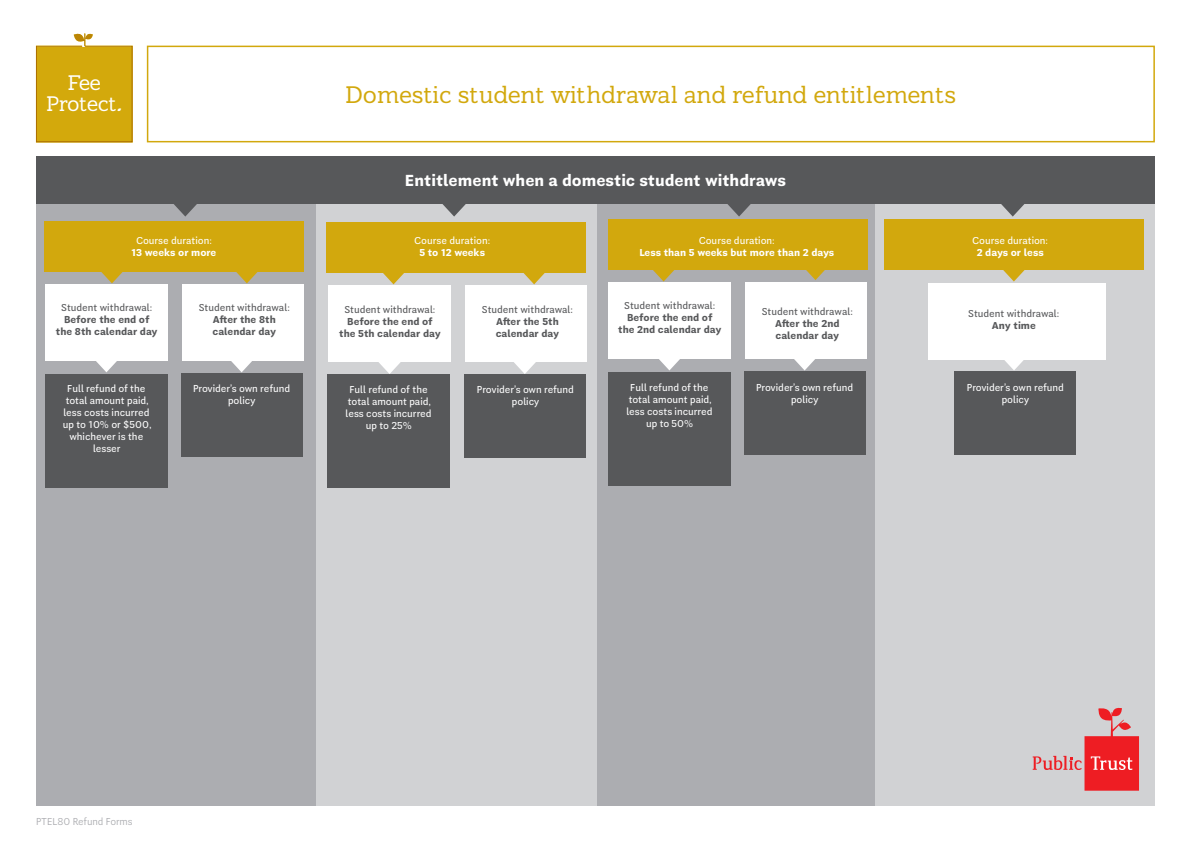
<style>
.page{position:relative;width:1191px;height:842px;background:#fff}
.page>*{position:absolute;margin:0;border:0;box-sizing:border-box;transform-origin:0 0}
.t1{font:24px "Trust";color:#d2a80d}
.t2{font:21.1px/21.1px "Trust";letter-spacing:-.015em;color:#fff;text-align:center}
.t3{font:700 16px "Guanabara Sans";color:#fff}
.t4{font:10px/12px "Guanabara Sans";color:#fff;text-align:center}
.t5{font:700 10px/12px "Guanabara Sans";color:#57585a;text-align:center}
.t6{font:700 10px "Guanabara Sans";letter-spacing:-.005em;color:#fff}
.t7{font:10px/12px "Guanabara Sans";color:#57585a;text-align:center}
.Paragraph_Style_1{font:300 10px "Guanabara Sans";color:#a8a9ad}
.s1{font-weight:400}
.s2{font-weight:700}
</style>
<div class="page">
<div style="left:595px;top:194px;width:280px;height:612px;background:#acadb1"></div>
<div style="left:875px;top:202px;width:280px;height:604px;background:#d1d2d4"></div>
<div style="left:316px;top:194px;width:280px;height:612px;background:#d1d2d4"></div>
<div style="left:36px;top:194px;width:280px;height:612px;background:#acadb1"></div>
<div style="left:181px;top:374px;width:121px;height:83px;background:#57585a"></div>
<div style="left:36px;top:156px;width:1118px;height:48px;background:#57585a"></div>
<div style="left:45px;top:222px;width:259px;height:50px;background:#d2a80d"></div>
<div style="left:45px;top:284px;width:123px;height:76px;background:#fff"></div>
<div style="left:45px;top:374px;width:122px;height:113px;background:#57585a"></div>
<div style="left:182px;top:284px;width:122px;height:76px;background:#fff"></div>
<svg style="left:1032px;top:707px;width:107px;height:84px"></svg>
<svg style="left:101px;top:272px;width:22px;height:11px"></svg>
<svg style="left:174px;top:204px;width:23px;height:13px"></svg>
<svg style="left:727px;top:204px;width:24px;height:13px"></svg>
<svg style="left:230px;top:360px;width:23px;height:12px"></svg>
<svg style="left:95px;top:360px;width:23px;height:12px"></svg>
<svg style="left:36px;top:33px;width:97px;height:110px;background:#d6b025"></svg>
<div style="left:147px;top:46px;width:1007px;height:96px;border:2px solid #d2a80d"></div>
<div style="left:326px;top:223px;width:260px;height:50px;background:#d2a80d"></div>
<svg style="left:236px;top:272px;width:22px;height:11px"></svg>
<div style="left:328px;top:286px;width:123px;height:76px;background:#fff"></div>
<div style="left:465px;top:286px;width:122px;height:76px;background:#fff"></div>
<svg style="left:514px;top:362px;width:22px;height:12px"></svg>
<svg style="left:379px;top:362px;width:22px;height:12px"></svg>
<svg style="left:383px;top:273px;width:21px;height:11px"></svg>
<svg style="left:523px;top:273px;width:22px;height:11px"></svg>
<div style="left:327px;top:374px;width:122px;height:114px;background:#57585a"></div>
<div style="left:464px;top:374px;width:122px;height:84px;background:#57585a"></div>
<svg style="left:442px;top:204px;width:24px;height:13px"></svg>
<svg style="left:1001px;top:204px;width:23px;height:13px"></svg>
<div style="left:743px;top:372px;width:122px;height:83px;background:#57585a"></div>
<div style="left:608px;top:282px;width:122px;height:77px;background:#fff"></div>
<div style="left:608px;top:372px;width:122px;height:114px;background:#57585a"></div>
<div style="left:745px;top:282px;width:122px;height:77px;background:#fff"></div>
<svg style="left:653px;top:270px;width:21px;height:12px"></svg>
<svg style="left:794px;top:359px;width:21px;height:11px"></svg>
<svg style="left:659px;top:359px;width:21px;height:11px"></svg>
<div style="left:884px;top:220px;width:260px;height:50px;background:#d2a80d"></div>
<div style="left:928px;top:283px;width:178px;height:76px;background:#fff"></div>
<div style="left:608px;top:220px;width:259px;height:50px;background:#d2a80d"></div>
<svg style="left:1003px;top:270px;width:22px;height:12px"></svg>
<div style="left:954px;top:372px;width:122px;height:83px;background:#57585a"></div>
<svg style="left:806px;top:270px;width:19px;height:10px"></svg>
<svg style="left:1002px;top:359px;width:23px;height:11px"></svg>
<p class="t2" style="left:46px;top:73px;width:77px">Fee<br>Protect↔</p>
<p class="t1" style="left:345px;top:81px;width:612px">Domestic student withdrawal and refund entitlements</p>
<p class="t3" style="left:405px;top:170px;width:382px">Entitlement when a domestic student withdraws</p>
<p class="t4" style="left:136px;top:234px;width:77px">Course duration:</p>
<p class="t6" style="left:132px;top:245px;width:86px">13 weeks or more</p>
<p class="t4" style="left:414px;top:234px;width:77px">Course duration:</p>
<p class="t6" style="left:419px;top:245px;width:67px">5 to 12 weeks</p>
<p class="t4" style="left:699px;top:234px;width:77px">Course duration:</p>
<p class="t6" style="left:639px;top:245px;width:196px">Less than 5 weeks but more than 2 days</p>
<p class="t4" style="left:972px;top:234px;width:77px">Course duration:</p>
<p class="t6" style="left:976px;top:245px;width:68px">2 days or less</p>
<p class="t5" style="left:56px;top:302px;width:103px"><span class="s1">Student withdrawal:<br></span>Before the end of the 8th calendar day</p>
<p class="t5" style="left:199px;top:302px;width:93px"><span class="s1">Student withdrawal:<br></span>After the 8th calendar day</p>
<p class="t5" style="left:339px;top:303px;width:103px"><span class="s1">Student withdrawal:<br></span>Before the end of the 5th calendar day</p>
<p class="t5" style="left:482px;top:303px;width:93px"><span class="s1">Student withdrawal:<br></span>After the 5th calendar day</p>
<p class="t5" style="left:618px;top:300px;width:105px"><span class="s1">Student withdrawal:<br></span>Before the end of the 2nd calendar day</p>
<p class="t5" style="left:761px;top:305px;width:93px"><span class="s1">Student withdrawal:<br></span>After the 2nd calendar day</p>
<p class="t7" style="left:968px;top:307px;width:93px">Student withdrawal:<br><span class="s2">Any time</span></p>
<p class="t4" style="left:63px;top:383px;width:90px">Full refund of the total amount paid, less costs incurred up to 10% or $500, whichever is the lesser</p>
<p class="t4" style="left:193px;top:383px;width:98px">Provider’s own refund policy</p>
<p class="t4" style="left:345px;top:384px;width:87px">Full refund of the total amount paid, less costs incurred up to 25%</p>
<p class="t4" style="left:477px;top:384px;width:98px">Provider’s own refund policy</p>
<p class="t4" style="left:756px;top:381px;width:98px">Provider’s own refund policy</p>
<p class="t4" style="left:626px;top:381px;width:87px">Full refund of the total amount paid, less costs incurred up to 50%</p>
<p class="t4" style="left:966px;top:381px;width:98px">Provider’s own refund policy</p>
<p class="Paragraph_Style_1" style="left:36px;top:814px;width:98px">PTEL80 Refund Forms</p>
</div>
